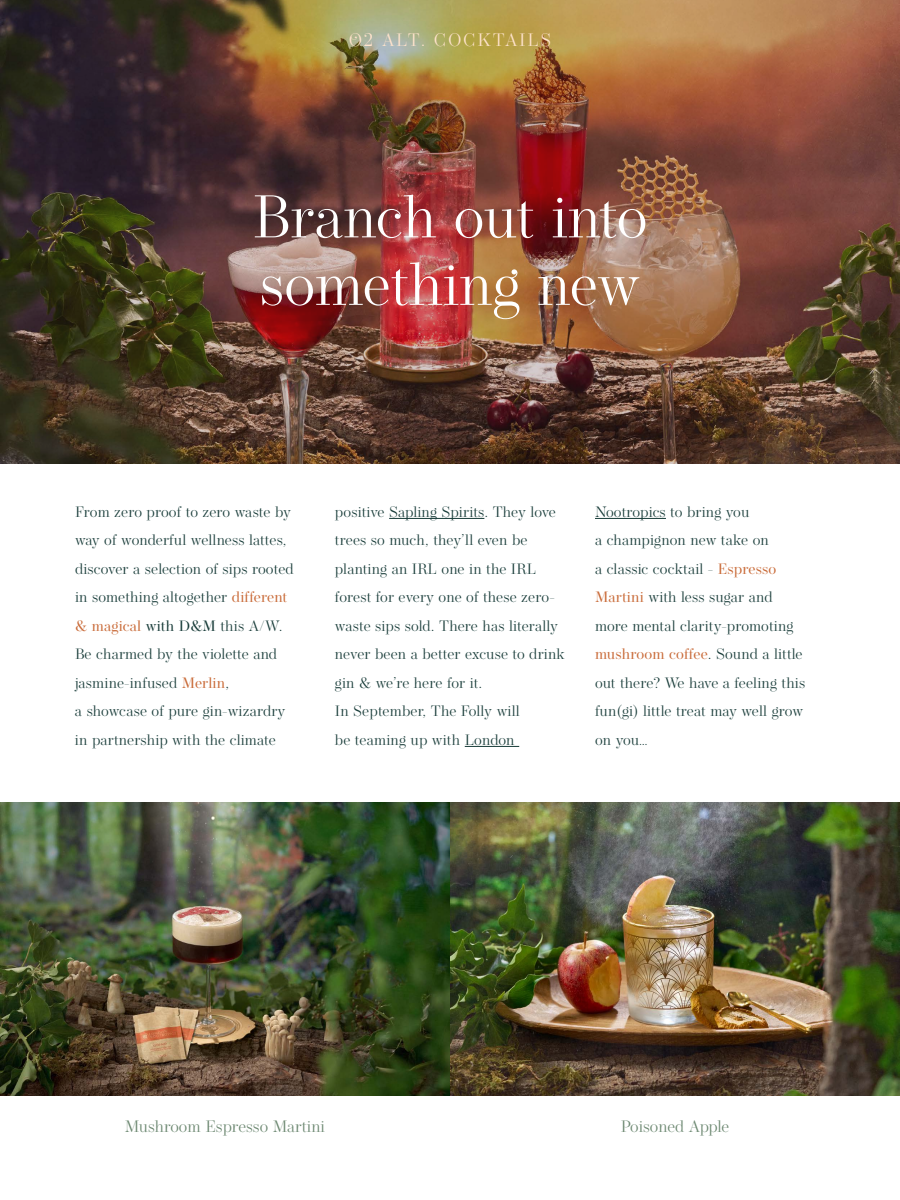
<style>
.page{position:relative;width:900px;height:1200px;background:#fff}
.page>*{position:absolute;margin:0;border:0;box-sizing:border-box;transform-origin:0 0}
.t1{font:300 60px/67.5px "Operetta 12";color:#fff}
.t2{font:300 18px "Operetta 12";letter-spacing:.1em;color:#ffe3cc}
.t3{font:300 16.5px "Operetta 12";color:#6b8770}
.t4{font:300 15px/28.5px "Operetta 12";letter-spacing:.01em;color:#173b38}
.s1{font-weight:400;color:#c96b39}
.s2{font-weight:400}
</style>
<div class="page">
<img style="left:0;top:0;width:900px;height:463px">
<img style="left:0;top:803px;width:900px;height:292px">
<hr style="left:389px;top:518px;width:95px;height:1px;background:#173b38">
<hr style="left:465px;top:746px;width:54px;height:1px;background:#173b38">
<hr style="left:595px;top:518px;width:71px;height:1px;background:#173b38">
<p class="t2" style="left:349px;top:29px;width:204px">O2 ALT. COCKTAILS</p>
<h1 class="t1" style="left:253px;top:183px;width:396px">Branch out into something new</h1>
<p class="t4" style="left:75px;top:497px;width:220px">From zero proof to zero waste by way of wonderful wellness lattes, discover a selection of sips rooted in something altogether <span class="s1">different &amp; magical</span> <span class="s2">with D&amp;M</span> this A/W.<br>Be charmed by the violette and jasmine-infused <span class="s1">Merlin</span>,<br>a showcase of pure gin-wizardry in partnership with the climate</p>
<p class="t4" style="left:335px;top:497px;width:231px">positive Sapling Spirits. They love trees so much, they’ll even be planting an IRL one in the IRL forest for every one of these zero&shy;waste sips sold. There has literally never been a better excuse to drink gin &amp; we’re here for it.<br>In September, The Folly will<br>be teaming up with London</p>
<p class="t4" style="left:595px;top:497px;width:212px">Nootropics to bring you<br>a champignon new take on<br>a classic cocktail - <span class="s1">Espresso<br>Martini</span> with less sugar and more mental clarity-promoting <span class="s1">mushroom coffee</span>. Sound a little out there? We have a feeling this fun(gi) little treat may well grow on you…</p>
<p class="t3" style="left:125px;top:1117px;width:202px">Mushroom Espresso Martini</p>
<p class="t3" style="left:621px;top:1117px;width:110px">Poisoned Apple</p>
</div>
